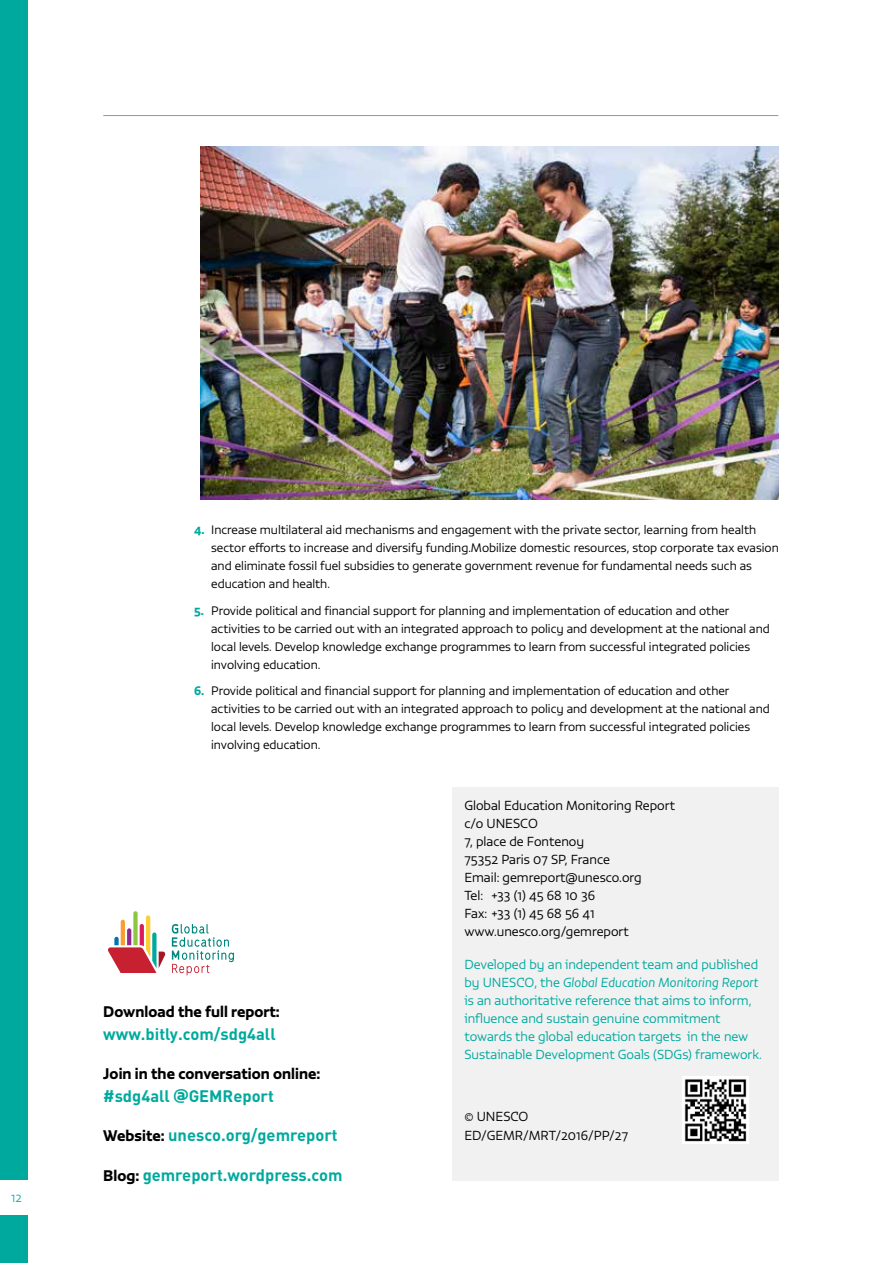
<style>
.page{position:relative;width:893px;height:1263px;background:#fff}
.page>*{position:absolute;margin:0;border:0;box-sizing:border-box;transform-origin:0 0}
.t1{font:700 16.5px "DINOT";color:#00a99d}
.t2{font:15px "Vita Std Bld";letter-spacing:.005em;color:#000}
.t3{font:300 12.75px/18px "Vita Std";color:#00a99d}
.t4{font:300 12.75px/18px "Vita Std";color:#000}
.t5{font:300 12px/18px "Vita Std";color:#000}
.t6{font:300 12px "Vita Std";color:#00b6bd}
.s1{font-family:"Vita Std Bld";font-weight:400;color:#00a99d}
.s2{font-family:"Vita Std Bld";font-weight:400;font-size:15px}
.s3{font-family:"Vita Std Bld";font-weight:400;font-size:15px;color:#000}
.s4{font-style:italic}
</style>
<div class="page">
<div style="left:0;top:0;width:27px;height:1263px;background:#00a99d"></div>
<div style="left:0;top:1180px;width:30px;height:35px;background:#fff"></div>
<hr style="left:103px;top:115px;width:675px;height:1px;background:#939598">
<div style="left:452px;top:787px;width:326px;height:393px;background:#f1f1f2"></div>
<img style="left:682px;top:1077px;width:67px;height:66px">
<img style="left:201px;top:146px;width:578px;height:354px">
<svg style="left:108px;top:911px;width:57px;height:62px"></svg>
<svg style="left:172px;top:924px;width:62px;height:51px"></svg>
<p class="t6" style="left:11px;top:1189px;width:12px">12</p>
<p class="t5" style="left:211px;top:521px;width:569px;text-indent:-17px"><span class="s1">4.</span> Increase multilateral aid mechanisms and engagement with the private sector, learning from health sector efforts to increase and diversify funding.Mobilize domestic resources, stop corporate tax evasion and eliminate fossil fuel subsidies to generate government revenue for fundamental needs such as education and health.</p>
<p class="t5" style="left:211px;top:601px;width:560px;text-indent:-17px"><span class="s1">5.</span> Provide political and financial support for planning and implementation of education and other activities to be carried out with an integrated approach to policy and development at the national and local levels. Develop knowledge exchange programmes to learn from successful integrated policies involving education.</p>
<p class="t5" style="left:211px;top:682px;width:560px;text-indent:-17px"><span class="s1">6.</span> Provide political and financial support for planning and implementation of education and other activities to be carried out with an integrated approach to policy and development at the national and local levels. Develop knowledge exchange programmes to learn from successful integrated policies involving education.</p>
<p class="t2" style="left:103px;top:1001px;width:178px">Download the full report:</p>
<h1 class="t1" style="left:103px;top:1022px;width:174px">www.bitly.com/sdg4all</h1>
<p class="t2" style="left:103px;top:1063px;width:219px">Join in the conversation online:</p>
<h1 class="t1" style="left:103px;top:1084px;width:172px">#sdg4all <span class="s2">@</span>GEMReport</h1>
<h1 class="t1" style="left:103px;top:1124px;width:236px"><span class="s3">Website:</span> unesco.org/gemreport</h1>
<h1 class="t1" style="left:103px;top:1163px;width:241px"><span class="s3">Blog:</span> gemreport.wordpress.com</h1>
<p class="t4" style="left:464px;top:796px;width:212px">Global Education Monitoring Report c/o UNESCO<br>7, place de Fontenoy<br>75352 Paris 07 SP, France<br>Email: gemreport@unesco.org<br>Tel: +33 (1) 45 68 10 36<br>Fax: +33 (1) 45 68 56 41 www.unesco.org/gemreport</p>
<p class="t3" style="left:464px;top:955px;width:299px">Developed by an independent team and published by UNESCO, the <span class="s4">Global Education Monitoring Report </span>is an authoritative reference that aims to inform, influence and sustain genuine commitment towards the global education targets in the new Sustainable Development Goals (SDGs) framework.</p>
<p class="t4" style="left:464px;top:1106px;width:165px;line-height:19.5px">© UNESCO<br>ED/GEMR/MRT/2016/PP/27</p>
</div>
